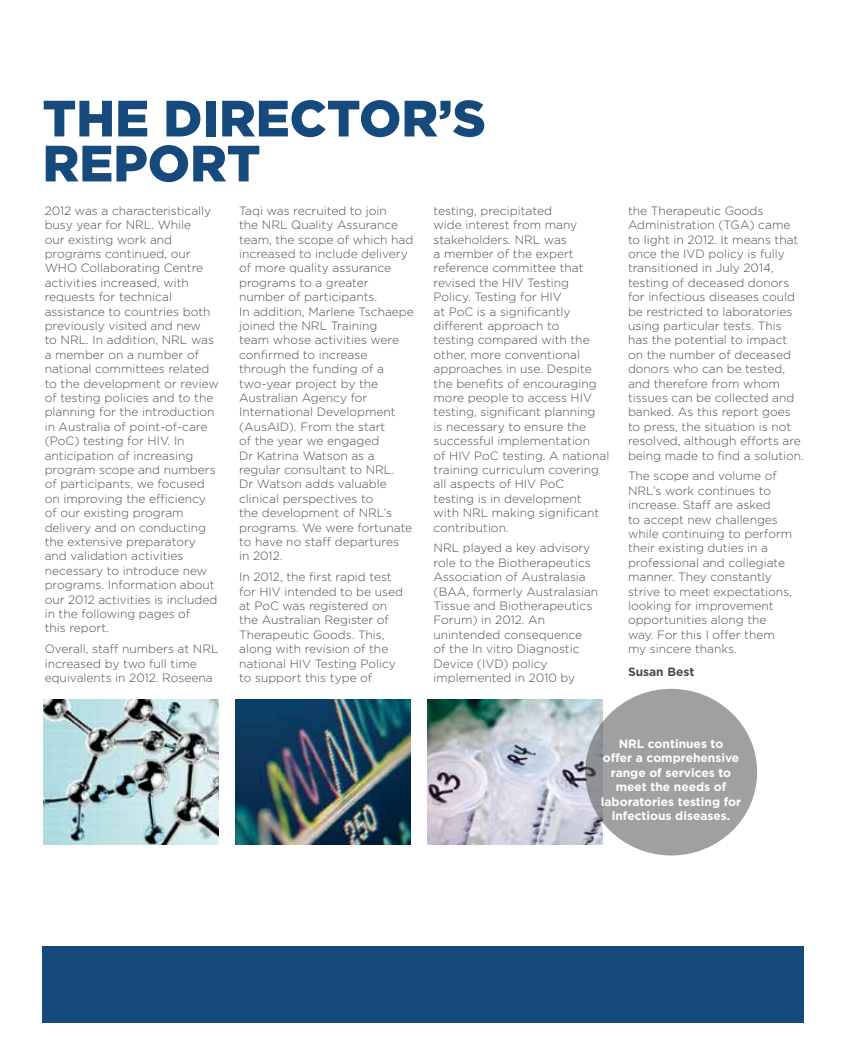
<style>
.page{position:relative;width:847px;height:1063px;background:#fff}
.page>*{position:absolute;margin:0;border:0;box-sizing:border-box;transform-origin:0 0}
.t1{font:900 51px/45px "Gotham";color:#174a7c}
.t2{font:300 12px/14.4px "Gotham";color:#4d4d4f}
.t3{font:700 12px/14.4px "Gotham";color:#fff;text-align:center}
.t4{font:700 12px "Gotham";color:#4d4d4f}
</style>
<div class="page">
<img style="left:44px;top:699px;width:174px;height:145px">
<img style="left:236px;top:699px;width:174px;height:145px">
<img style="left:427px;top:699px;width:175px;height:145px">
<div style="left:43px;top:946px;width:761px;height:77px;background:#174a7c"></div>
<div style="left:585px;top:689px;width:171px;height:166px;background:#9fa09f;border-radius:50%"></div>
<h1 class="t1" style="left:43px;top:95px;width:444px">THE DIRECTOR’S<br>REPORT</h1>
<p class="t2" style="left:45px;top:203px;width:175px">2012 was a characteristically busy year for NRL. While<br>our existing work and programs continued, our<br>WHO Collaborating Centre activities increased, with requests for technical assistance to countries both previously visited and new<br>to NRL. In addition, NRL was a member on a number of national committees related to the development or review of testing policies and to the planning for the introduction in Australia of point-of-care (PoC) testing for HIV. In anticipation of increasing program scope and numbers of participants, we focused on improving the efficiency of our existing program delivery and on conducting the extensive preparatory and validation activities necessary to introduce new programs. Information about our 2012 activities is included in the following pages of<br>this report.</p>
<p class="t2" style="left:45px;top:641px;width:175px">Overall, staff numbers at NRL increased by two full time equivalents in 2012. Roseena</p>
<p class="t2" style="left:239px;top:203px;width:176px">Taqi was recruited to join<br>the NRL Quality Assurance team, the scope of which had increased to include delivery of more quality assurance programs to a greater number of participants.<br>In addition, Marlene Tschaepe joined the NRL Training<br>team whose activities were confirmed to increase through the funding of a two-year project by the<br>Australian Agency for<br>International Development (AusAID). From the start<br>of the year we engaged<br>Dr Katrina Watson as a regular consultant to NRL.<br>Dr Watson adds valuable clinical perspectives to<br>the development of NRL’s programs. We were fortunate to have no staff departures<br>in 2012.</p>
<p class="t2" style="left:239px;top:569px;width:165px">In 2012, the first rapid test for HIV intended to be used at PoC was registered on the Australian Register of<br>Therapeutic Goods. This, along with revision of the national HIV Testing Policy to support this type of</p>
<p class="t2" style="left:433px;top:203px;width:177px">testing, precipitated<br>wide interest from many stakeholders. NRL was<br>a member of the expert reference committee that revised the HIV Testing<br>Policy. Testing for HIV<br>at PoC is a significantly different approach to<br>testing compared with the other, more conventional approaches in use. Despite the benefits of encouraging more people to access HIV testing, significant planning<br>is necessary to ensure the successful implementation<br>of HIV PoC testing. A national training curriculum covering all aspects of HIV PoC<br>testing is in development with NRL making significant contribution.</p>
<p class="t2" style="left:433px;top:541px;width:166px">NRL played a key advisory role to the Biotherapeutics<br>Association of Australasia (BAA, formerly Australasian<br>Tissue and Biotherapeutics<br>Forum) in 2012. An unintended consequence<br>of the In vitro Diagnostic<br>Device (IVD) policy implemented in 2010 by</p>
<p class="t2" style="left:627px;top:203px;width:177px">the Therapeutic Goods<br>Administration (TGA) came to light in 2012. It means that once the IVD policy is fully transitioned in July 2014, testing of deceased donors for infectious diseases could be restricted to laboratories using particular tests. This has the potential to impact on the number of deceased donors who can be tested, and therefore from whom tissues can be collected and banked. As this report goes to press, the situation is not resolved, although efforts are being made to find a solution.</p>
<p class="t2" style="left:627px;top:469px;width:166px">The scope and volume of<br>NRL’s work continues to increase. Staff are asked<br>to accept new challenges while continuing to perform their existing duties in a professional and collegiate manner. They constantly strive to meet expectations, looking for improvement opportunities along the way. For this I offer them my sincere thanks.</p>
<p class="t4" style="left:627px;top:664px;width:68px">Susan Best</p>
<p class="t3" style="left:600px;top:736px;width:142px">NRL continues to<br>offer a comprehensive range of services to meet the needs of laboratories testing for infectious diseases.</p>
</div>
